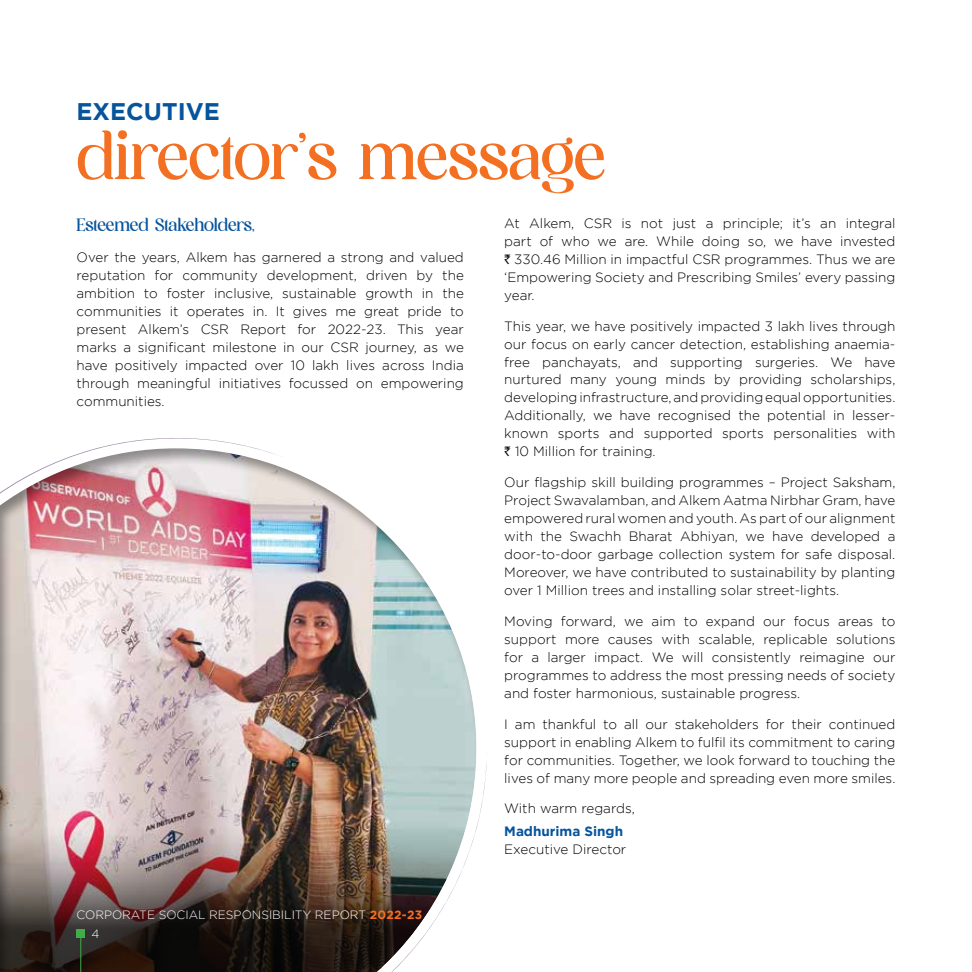
<style>
.page{position:relative;width:972px;height:972px;background:#fff}
.page>*{position:absolute;margin:0;border:0;box-sizing:border-box;transform-origin:0 0}
.t1{font:66.6px "esthetique";color:#f36f21}
.t2{font:700 24px "Gotham";color:#06549d}
.t3{font:18px "esthetique";letter-spacing:-.005em;color:#06549d}
.t4{font:300 13.5px/18px "Gotham";color:#000;text-align:justify}
.t5{font:700 13.5px "Gotham";color:#06549d}
.t6{font:300 12px/19.5px "Gotham";color:#fff}
.s1{font-family:"Rupee";font-weight:400}
.s2{font-weight:700;color:#f36f21}
</style>
<div class="page">
<div style="left:0;top:446px;width:479px;height:526px;background:#000;opacity:.4"></div>
<hr style="left:80px;top:930px;width:1px;height:42px;background:#41ad49">
<div style="left:77px;top:930px;width:8px;height:8px;background:#41ad49"></div>
<h2 class="t2" style="left:77px;top:97px;width:145px">EXECUTIVE</h2>
<h1 class="t1" style="left:77px;top:114px;width:531px">director’s message</h1>
<p class="t4" style="left:504px;top:214px;width:393px">At Alkem, CSR is not just a principle; it’s an integral part of who we are. While doing so, we have invested <span class="s1">`</span> 330.46 Million in impactful CSR programmes. Thus we are ‘Empowering Society and Prescribing Smiles’ every passing year.</p>
<p class="t4" style="left:504px;top:317px;width:393px">This year, we have positively impacted 3 lakh lives through our focus on early cancer detection, establishing anaemia&shy;free panchayats, and supporting surgeries. We have nurtured many young minds by providing scholarships, developing infrastructure, and providing equal opportunities.<br>Additionally, we have recognised the potential in lesser&shy;known sports and supported sports personalities with <span class="s1">`</span> 10 Million for training.</p>
<p class="t4" style="left:504px;top:473px;width:393px">Our flagship skill building programmes – Project Saksham, Project Swavalamban, and Alkem Aatma Nirbhar Gram, have empowered rural women and youth. As part of our alignment with the Swachh Bharat Abhiyan, we have developed a door-to-door garbage collection system for safe disposal.<br>Moreover, we have contributed to sustainability by planting over 1 Million trees and installing solar street-lights.</p>
<p class="t4" style="left:504px;top:612px;width:393px">Moving forward, we aim to expand our focus areas to support more causes with scalable, replicable solutions for a larger impact. We will consistently reimagine our programmes to address the most pressing needs of society and foster harmonious, sustainable progress.</p>
<p class="t4" style="left:504px;top:715px;width:393px">I am thankful to all our stakeholders for their continued support in enabling Alkem to fulfil its commitment to caring for communities. Together, we look forward to touching the lives of many more people and spreading even more smiles.</p>
<p class="t4" style="left:504px;top:799px;width:132px">With warm regards,</p>
<p class="t5" style="left:504px;top:823px;width:120px">Madhurima Singh</p>
<p class="t4" style="left:504px;top:840px;width:124px">Executive Director</p>
<h3 class="t3" style="left:77px;top:213px;width:180px">Esteemed Stakeholders,</h3>
<p class="t4" style="left:77px;top:248px;width:389px">Over the years, Alkem has garnered a strong and valued reputation for community development, driven by the ambition to foster inclusive, sustainable growth in the communities it operates in. It gives me great pride to present Alkem’s CSR Report for 2022-23. This year marks a significant milestone in our CSR journey, as we have positively impacted over 10 lakh lives across India through meaningful initiatives focussed on empowering communities.</p>
<p class="t6" style="left:91px;top:905px;width:332px;text-indent:-15px">CORPORATE SOCIAL RESPONSIBILITY REPORT <span class="s2">2022-23<br></span>4</p>
</div>
